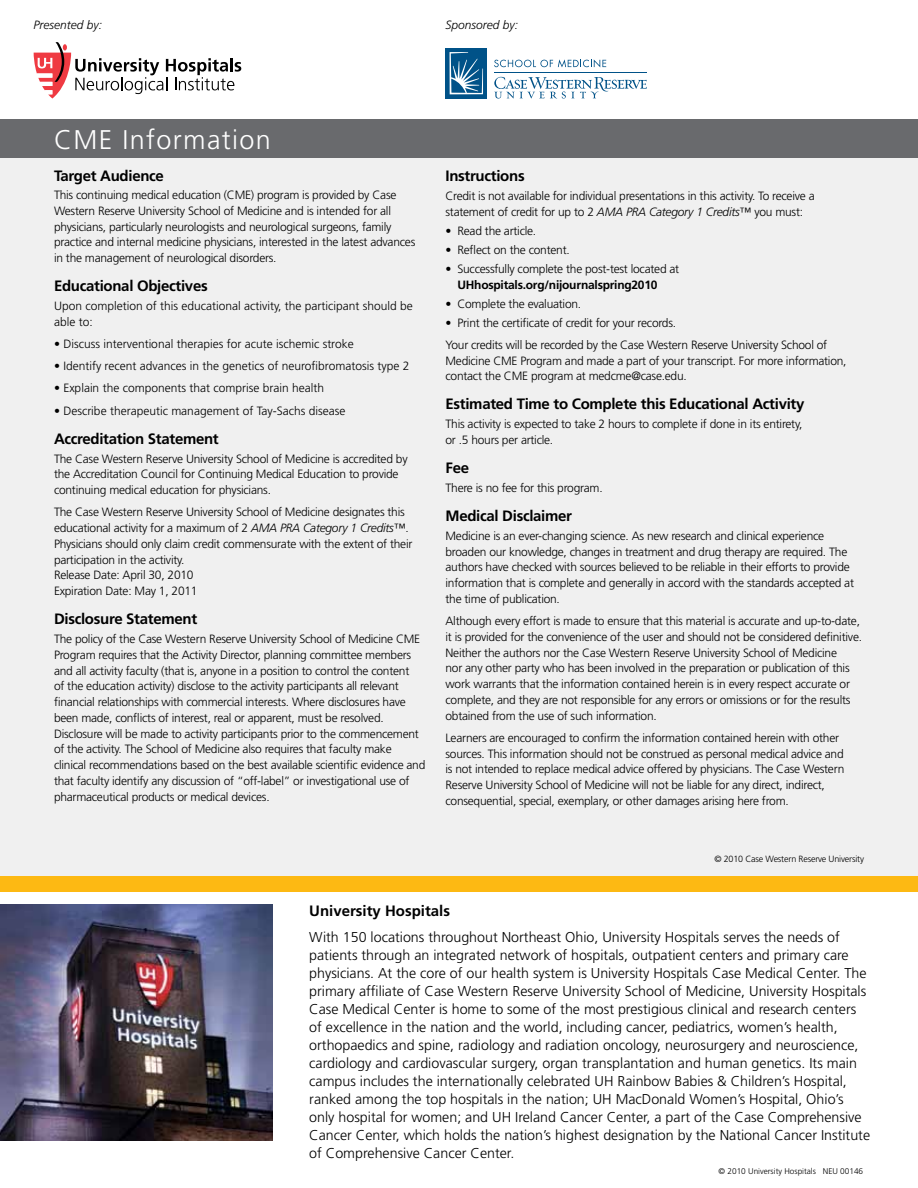
<style>
.page{position:relative;width:918px;height:1188px;background:#fff}
.page>*{position:absolute;margin:0;border:0;box-sizing:border-box;transform-origin:0 0}
.t1{font:300 27px "Frutiger LT Std";letter-spacing:.05em;color:#fff}
.t2{font:700 15px "Frutiger LT Std";letter-spacing:-.02em;color:#000}
.t3{font:700 15px "Frutiger LT Std";color:#000}
.t4{font:300 14.25px/18px "Frutiger LT Std";color:#000}
.t5{font:300 12px/15.8px "Frutiger LT Std";letter-spacing:-.02em;color:#000}
.t6{font:300 12px/15.8px "Frutiger LT Std";color:#000}
.t7{font:700 12px "Frutiger LT Std";letter-spacing:-.02em;color:#000}
.t8{font:italic 300 12px "Frutiger LT Std";color:#000}
.t9{font:300 9px "Frutiger LT Std";letter-spacing:-.02em;color:#000}
.t10{font:300 8.25px "Frutiger LT Std";color:#000}
.s1{font-style:italic}
</style>
<div class="page">
<svg style="left:34px;top:42px;width:207px;height:57px"></svg>
<img style="left:0;top:904px;width:272px;height:237px">
<div style="left:0;top:139px;width:918px;height:743px;background:#f0f0f0"></div>
<div style="left:0;top:120px;width:918px;height:38px;background:#696a6d"></div>
<div style="left:0;top:876px;width:918px;height:15px;background:#fdb913"></div>
<svg style="left:494px;top:59px;width:112px;height:8px"></svg>
<svg style="left:494px;top:77px;width:153px;height:22px"></svg>
<hr style="left:494px;top:72px;width:153px;height:1px;background:#005288">
<svg style="left:446px;top:48px;width:41px;height:50px"></svg>
<svg style="left:450px;top:52px;width:33px;height:42px"></svg>
<p class="t8" style="left:34px;top:18px;width:70px">Presented by:</p>
<p class="t8" style="left:446px;top:18px;width:74px">Sponsored by:</p>
<h1 class="t1" style="left:54px;top:124px;width:218px">CME Information</h1>
<p class="t2" style="left:54px;top:167px;width:111px">Target Audience</p>
<p class="t5" style="left:54px;top:187px;width:363px">This continuing medical education (CME) program is provided by Case Western Reserve University School of Medicine and is intended for all physicians, particularly neurologists and neurological surgeons, family practice and internal medicine physicians, interested in the latest advances in the management of neurological disorders.</p>
<p class="t2" style="left:54px;top:277px;width:155px">Educational Objectives</p>
<p class="t6" style="left:54px;top:298px;width:360px">Upon completion of this educational activity, the participant should be able to:</p>
<p class="t6" style="left:54px;top:336px;width:301px">• Discuss interventional therapies for acute ischemic stroke</p>
<p class="t6" style="left:54px;top:358px;width:357px">• Identify recent advances in the genetics of neurofibromatosis type 2</p>
<p class="t6" style="left:54px;top:381px;width:272px">• Explain the components that comprise brain health</p>
<p class="t6" style="left:54px;top:403px;width:293px">• Describe therapeutic management of Tay-Sachs disease</p>
<p class="t2" style="left:54px;top:430px;width:166px">Accreditation Statement</p>
<p class="t5" style="left:54px;top:451px;width:355px">The Case Western Reserve University School of Medicine is accredited by the Accreditation Council for Continuing Medical Education to provide continuing medical education for physicians.</p>
<p class="t5" style="left:54px;top:505px;width:360px">The Case Western Reserve University School of Medicine designates this educational activity for a maximum of 2 <span class="s1">AMA PRA Category 1 Credits</span>™.<br>Physicians should only claim credit commensurate with the extent of their participation in the activity.<br>Release Date: April 30, 2010<br>Expiration Date: May 1, 2011</p>
<p class="t2" style="left:54px;top:610px;width:145px">Disclosure Statement</p>
<p class="t5" style="left:54px;top:631px;width:373px">The policy of the Case Western Reserve University School of Medicine CME Program requires that the Activity Director, planning committee members and all activity faculty (that is, anyone in a position to control the content<br>of the education activity) disclose to the activity participants all relevant financial relationships with commercial interests. Where disclosures have been made, conflicts of interest, real or apparent, must be resolved.<br>Disclosure will be made to activity participants prior to the commencement of the activity. The School of Medicine also requires that faculty make clinical recommendations based on the best available scientific evidence and that faculty identify any discussion of “off-label” or investigational use of pharmaceutical products or medical devices.</p>
<p class="t2" style="left:446px;top:167px;width:81px">Instructions</p>
<p class="t5" style="left:446px;top:188px;width:371px">Credit is not available for individual presentations in this activity. To receive a statement of credit for up to 2 <span class="s1">AMA PRA Category 1 Credits</span>™ you must:</p>
<p class="t5" style="left:446px;top:223px;width:92px">• Read the article.</p>
<p class="t5" style="left:446px;top:242px;width:126px">• Reflect on the content.</p>
<p class="t5" style="left:446px;top:261px;width:235px">• Successfully complete the post-test located at</p>
<p class="t7" style="left:457px;top:277px;width:202px">UHhospitals.org/nijournalspring2010</p>
<p class="t5" style="left:446px;top:296px;width:137px">• Complete the evaluation.</p>
<p class="t5" style="left:446px;top:312px;width:383px;line-height:22.2px">• Print the certificate of credit for your records.<br>Your credits will be recorded by the Case Western Reserve University School of</p>
<p class="t5" style="left:446px;top:353px;width:403px">Medicine CME Program and made a part of your transcript. For more information, contact the CME program at medcme@case.edu.</p>
<p class="t2" style="left:446px;top:395px;width:360px">Estimated Time to Complete this Educational Activity</p>
<p class="t5" style="left:446px;top:416px;width:358px">This activity is expected to take 2 hours to complete if done in its entirety, or .5 hours per article.</p>
<p class="t2" style="left:446px;top:459px;width:25px">Fee</p>
<p class="t5" style="left:446px;top:480px;width:159px">There is no fee for this program.</p>
<p class="t2" style="left:446px;top:507px;width:128px">Medical Disclaimer</p>
<p class="t5" style="left:446px;top:528px;width:410px">Medicine is an ever-changing science. As new research and clinical experience broaden our knowledge, changes in treatment and drug therapy are required. The authors have checked with sources believed to be reliable in their efforts to provide information that is complete and generally in accord with the standards accepted at the time of publication.</p>
<p class="t5" style="left:446px;top:613px;width:418px">Although every effort is made to ensure that this material is accurate and up-to-date, it is provided for the convenience of the user and should not be considered definitive.<br>Neither the authors nor the Case Western Reserve University School of Medicine<br>nor any other party who has been involved in the preparation or publication of this work warrants that the information contained herein is in every respect accurate or complete, and they are not responsible for any errors or omissions or for the results obtained from the use of such information.</p>
<p class="t5" style="left:446px;top:730px;width:400px">Learners are encouraged to confirm the information contained herein with other sources. This information should not be construed as personal medical advice and is not intended to replace medical advice offered by physicians. The Case Western Reserve University School of Medicine will not be liable for any direct, indirect, consequential, special, exemplary, or other damages arising here from.</p>
<p class="t9" style="left:714px;top:854px;width:151px">© 2010 Case Western Reserve University</p>
<p class="t3" style="left:309px;top:902px;width:142px">University Hospitals</p>
<p class="t4" style="left:309px;top:929px;width:562px">With 150 locations throughout Northeast Ohio, University Hospitals serves the needs of patients through an integrated network of hospitals, outpatient centers and primary care physicians. At the core of our health system is University Hospitals Case Medical Center. The primary affiliate of Case Western Reserve University School of Medicine, University Hospitals Case Medical Center is home to some of the most prestigious clinical and research centers of excellence in the nation and the world, including cancer, pediatrics, women’s health, orthopaedics and spine, radiology and radiation oncology, neurosurgery and neuroscience, cardiology and cardiovascular surgery, organ transplantation and human genetics. Its main campus includes the internationally celebrated UH Rainbow Babies &amp; Children’s Hospital, ranked among the top hospitals in the nation; UH MacDonald Women’s Hospital, Ohio’s only hospital for women; and UH Ireland Cancer Center, a part of the Case Comprehensive Cancer Center, which holds the nation’s highest designation by the National Cancer Institute of Comprehensive Cancer Center.</p>
<p class="t10" style="left:719px;top:1166px;width:146px">© 2010 University Hospitals NEU 00146</p>
</div>
